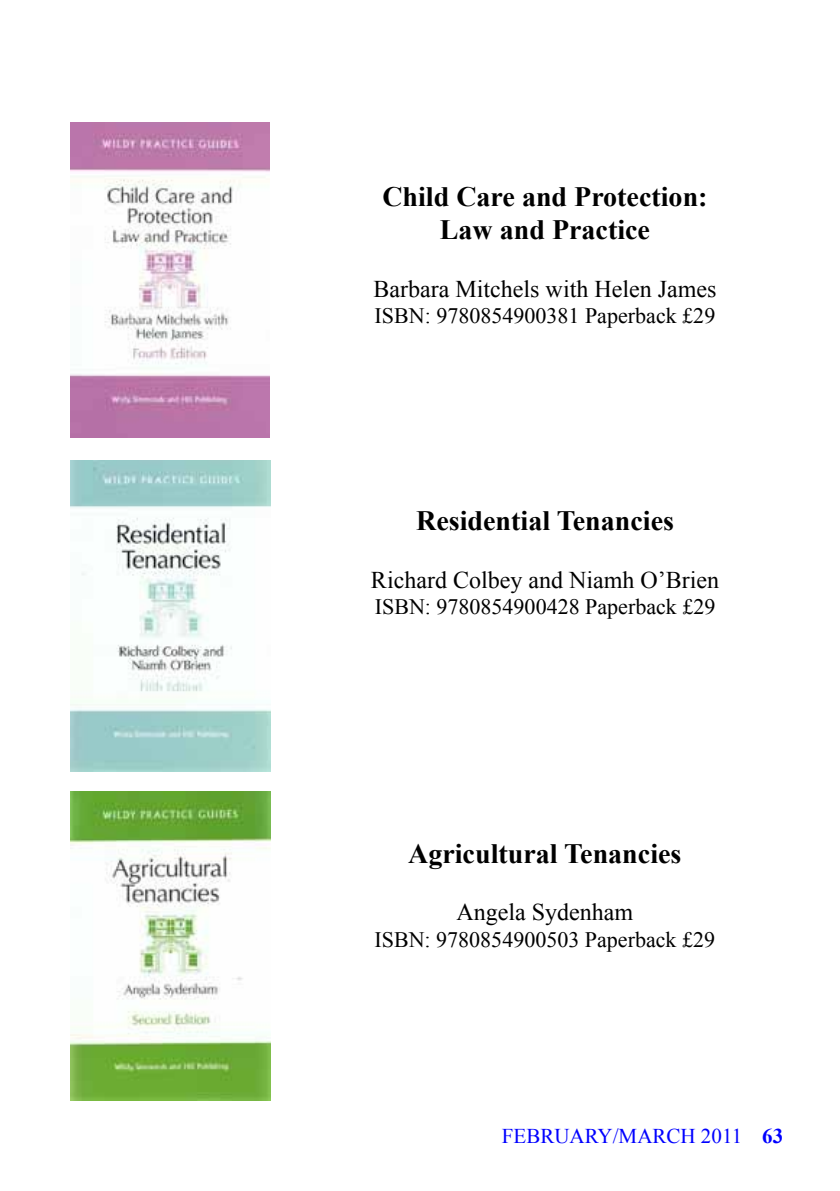
<style>
.page{position:relative;width:840px;height:1191px;background:#fff}
.page>*{position:absolute;margin:0;border:0;box-sizing:border-box;transform-origin:0 0}
.t1{font:700 28px/33.6px "Times New Roman";color:#000;text-align:center}
.t2{font:24px "Times New Roman";color:#000}
.t3{font:22px "Times New Roman";color:#000}
.t4{font:21px "Times New Roman";color:#00f}
.s1{font-weight:700}
</style>
<div class="page">
<img style="left:70px;top:122px;width:200px;height:316px">
<img style="left:71px;top:460px;width:199px;height:311px">
<img style="left:71px;top:792px;width:199px;height:308px">
<p class="t1" style="left:382px;top:179px;width:326px">Child Care and Protection:<br>Law and Practice</p>
<p class="t2" style="left:373px;top:273px;width:344px">Barbara Mitchels with Helen James</p>
<p class="t3" style="left:374px;top:301px;width:342px">ISBN: 9780854900381 Paperback £29</p>
<p class="t1" style="left:416px;top:503px;width:259px">Residential Tenancies</p>
<p class="t2" style="left:371px;top:563px;width:349px">Richard Colbey and Niamh O’Brien</p>
<p class="t3" style="left:374px;top:592px;width:342px">ISBN: 9780854900428 Paperback £29</p>
<p class="t1" style="left:408px;top:835px;width:275px">Agricultural Tenancies</p>
<p class="t2" style="left:456px;top:896px;width:178px">Angela Sydenham</p>
<p class="t3" style="left:374px;top:924px;width:342px">ISBN: 9780854900503 Paperback £29</p>
<p class="t4" style="left:501px;top:1122px;width:283px">FEBRUARY/MARCH 2011 <span class="s1">63</span></p>
</div>
